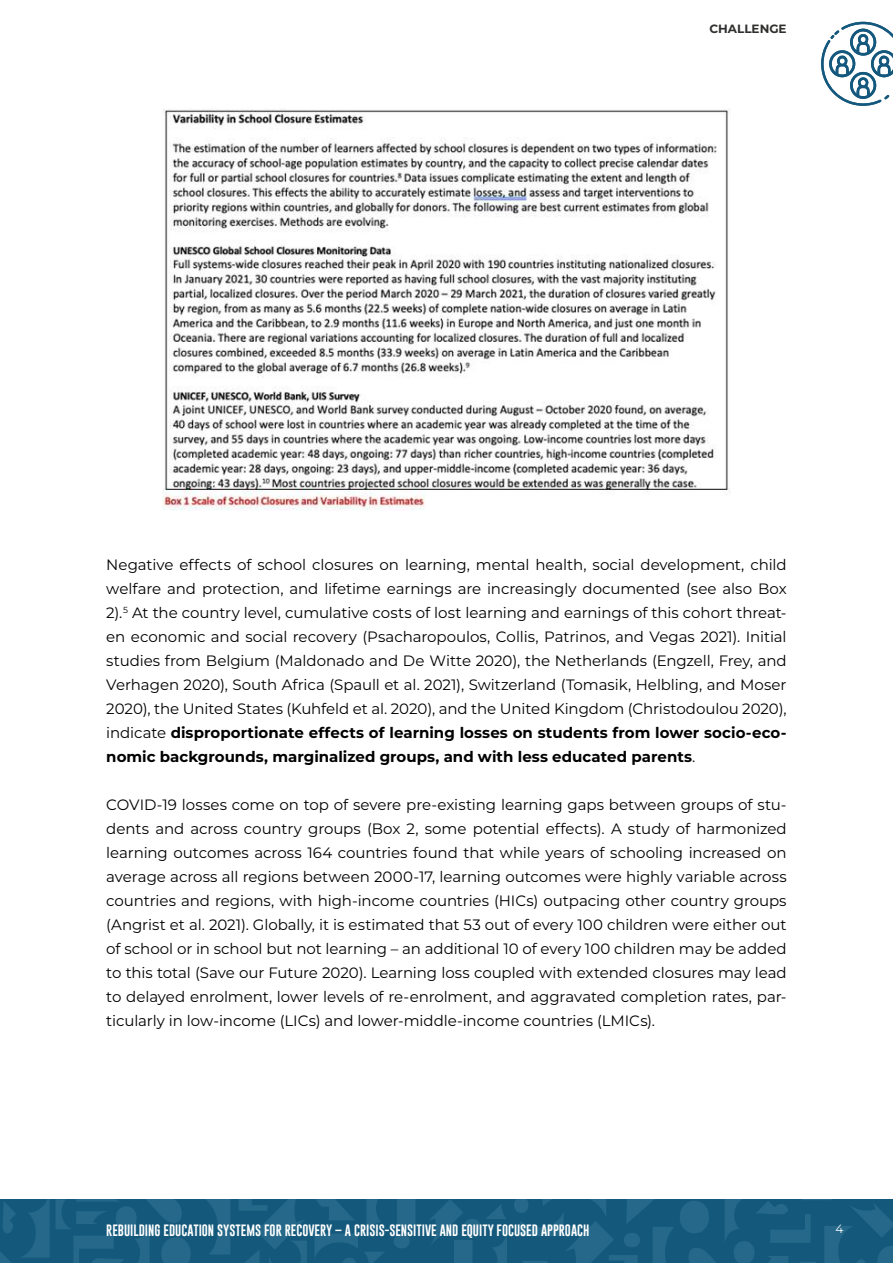
<style>
.page{position:relative;width:893px;height:1263px;background:#fff}
.page>*{position:absolute;margin:0;border:0;box-sizing:border-box;transform-origin:0 0}
.t1{font:15px/24px "Montserrat";letter-spacing:-.005em;color:#000;text-align:justify}
.t2{font:12px "Gobold";color:#fff}
.t3{font:700 12px "Montserrat";color:#2f302e}
.t4{font:12px "Montserrat";color:#fff}
.s1{font-weight:700}
</style>
<div class="page">
<img style="left:162px;top:108px;width:569px;height:402px">
<div style="left:0;top:1199px;width:893px;height:64px;background:#14597c"></div>
<svg style="left:514px;top:1199px;width:379px;height:64px"></svg>
<svg style="left:430px;top:1200px;width:77px;height:63px"></svg>
<svg style="left:0;top:1199px;width:415px;height:64px"></svg>
<svg style="left:821px;top:22px;width:72px;height:84px"></svg>
<p class="t3" style="left:709px;top:23px;width:79px">CHALLENGE</p>
<p class="t1" style="left:106px;top:553px;width:682px">Negative effects of school closures on learning, mental health, social development, child welfare and protection, and lifetime earnings are increasingly documented (see also Box 2).<sup>5</sup> At the country level, cumulative costs of lost learning and earnings of this cohort threat&shy;en economic and social recovery (Psacharopoulos, Collis, Patrinos, and Vegas 2021). Initial studies from Belgium (Maldonado and De Witte 2020), the Netherlands (Engzell, Frey, and Verhagen 2020), South Africa (Spaull et al. 2021), Switzerland (Tomasik, Helbling, and Moser 2020), the United States (Kuhfeld et al. 2020), and the United Kingdom (Christodoulou 2020), indicate <span class="s1">disproportionate effects of learning losses on students from lower socio-eco&shy;nomic backgrounds, marginalized groups, and with less educated parents</span>.</p>
<p class="t1" style="left:106px;top:793px;width:682px">COVID-19 losses come on top of severe pre-existing learning gaps between groups of stu&shy;dents and across country groups (Box 2, some potential effects). A study of harmonized learning outcomes across 164 countries found that while years of schooling increased on average across all regions between 2000-17, learning outcomes were highly variable across countries and regions, with high-income countries (HICs) outpacing other country groups (Angrist et al. 2021). Globally, it is estimated that 53 out of every 100 children were either out of school or in school but not learning – an additional 10 of every 100 children may be added to this total (Save our Future 2020). Learning loss coupled with extended closures may lead to delayed enrolment, lower levels of re-enrolment, and aggravated completion rates, par&shy;ticularly in low-income (LICs) and lower-middle-income countries (LMICs).</p>
<p class="t2" style="left:106px;top:1224px;width:485px">REBUILDING EDUCATION SYSTEMS FOR RECOVERY – A CRISIS-SENSITIVE AND EQUITY FOCUSED APPROACH</p>
<p class="t4" style="left:836px;top:1223px;width:9px">4</p>
</div>
